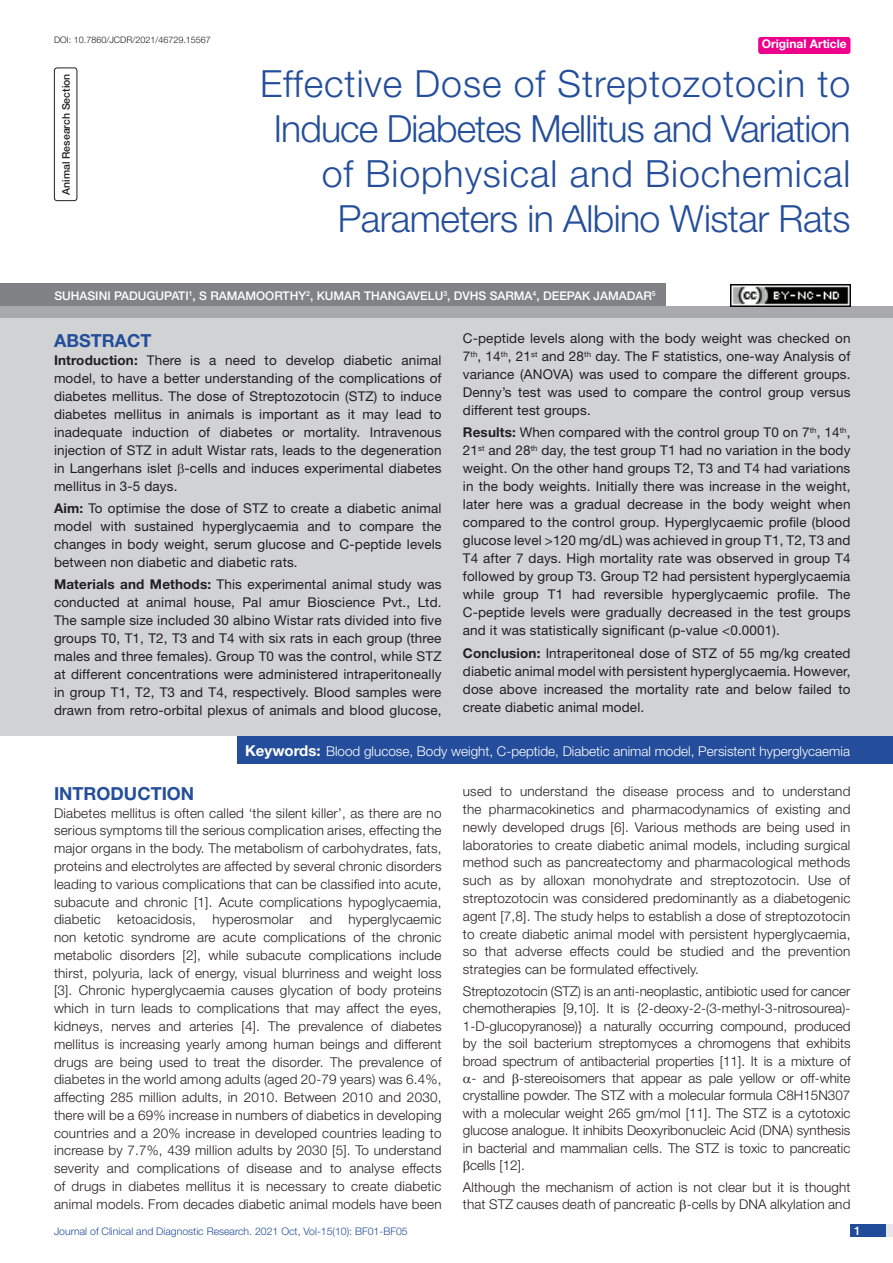
<style>
.page{position:relative;width:893px;height:1263px;background:#fff}
.page>*{position:absolute;margin:0;border:0;box-sizing:border-box;transform-origin:0 0}
.t1{font:300 37.5px/45px "Helvetica Neue";letter-spacing:-.015em;color:#244e9b;text-align:right}
.Heading{font:700 18px "Helvetica Neue";color:#244e9b}
.Abstract_head{font:700 18px "Helvetica Neue";color:#244e9b}
.Body_text{font:300 13.5px/17.9px "Helvetica Neue";color:#231f20;text-align:justify}
.Abstract_Text{font:13.5px/18px "Helvetica Neue";letter-spacing:.01em;color:#231f20;text-align:justify}
.Key_words{font:300 13.5px "Helvetica Neue";color:#fff}
.Author{font:500 12px "Helvetica Neue";color:#fff}
.t2{font:700 12px "Helvetica Neue";color:#fff}
.t3{font:300 10.5px "Helvetica Neue";color:#244e9b}
.section{font:500 10.5px "Helvetica Neue";color:#231f20}
.DOI{font:300 9px "Helvetica Neue";color:#231f20}
.s1{font-weight:700}
.s2{font-weight:700;font-size:15px}
</style>
<div class="page">
<div style="left:850px;top:1224px;width:43px;height:13px;background:#e6e7e9"></div>
<div style="left:850px;top:1224px;width:35px;height:13px;background:#214c99"></div>
<div style="left:758px;top:37px;width:92px;height:17px;background:#ed028c;border-radius:3px"></div>
<div style="left:54px;top:68px;width:23px;height:133px;border:1px solid #231f20;border-radius:3px"></div>
<div style="left:0;top:306px;width:893px;height:12px;background:#a8a9ad"></div>
<div style="left:0;top:284px;width:666px;height:22px;background:#808285"></div>
<div style="left:0;top:318px;width:893px;height:418px;background:#d1d2d4"></div>
<div style="left:237px;top:736px;width:656px;height:28px;background:#244e9b"></div>
<img style="left:730px;top:284px;width:120px;height:22px">
<p class="DOI" style="left:54px;top:35px;width:158px">DOI: 10.7860/JCDR/2021/46729.15567</p>
<p class="t2" style="left:762px;top:37px;width:87px">Original Article</p>
<p class="section" style="left:60px;top:195px;width:123px;rotate:-90deg">ANIMAL RESEARCH SECTION</p>
<p class="t1" style="left:260px;top:60px;width:592px">Effective Dose of Streptozotocin to Induce Diabetes Mellitus and Variation of Biophysical and Biochemical Parameters in Albino Wistar Rats</p>
<p class="Author" style="left:54px;top:288px;width:409px">SUHASINI PADUGUPATI<sup>1</sup>, S RAMAMOORTHY<sup>2</sup>, KUMAR THANGAVELU<sup>3</sup>, DVH</p>
<p class="Author" style="left:479px;top:288px;width:97px">S SARMA<sup>4</sup>, DEEPAK</p>
<p class="Author" style="left:594px;top:288px;width:64px">JAMADAR<sup>5</sup></p>
<p class="Abstract_head" style="left:54px;top:329px;width:99px">ABSTRACT</p>
<p class="Abstract_Text" style="left:54px;top:351px;width:389px"><span class="s1">Introduction:</span> There is a need to develop diabetic animal model, to have a better understanding of the complications of diabetes mellitus. The dose of Streptozotocin (STZ) to induce diabetes mellitus in animals is important as it may lead to inadequate induction of diabetes or mortality. Intravenous injection of STZ in adult Wistar rats, leads to the degeneration in Langerhans islet -cells and induces experimental diabetes mellitus in 3-5 days.</p>
<p class="Abstract_Text" style="left:54px;top:499px;width:389px"><span class="s1">Aim:</span> To optimise the dose of STZ to create a diabetic animal model with sustained hyperglycaemia and to compare the changes in body weight, serum glucose and C-peptide levels between non diabetic and diabetic rats.</p>
<p class="Abstract_Text" style="left:54px;top:575px;width:389px"><span class="s1">Materials and Methods:</span> This experimental animal study was conducted at animal house, Pal amur Bioscience Pvt., Ltd.<br>The sample size included 30 albino Wistar rats divided into five groups T0, T1, T2, T3 and T4 with six rats in each group (three males and three females). Group T0 was the control, while STZ at different concentrations were administered intraperitoneally in group T1, T2, T3 and T4, respectively. Blood samples were drawn from retro-orbital plexus of animals and blood glucose,</p>
<p class="Abstract_Text" style="left:463px;top:329px;width:389px">C-peptide levels along with the body weight was checked on 7<sup>th</sup>, 14<sup>th</sup>, 21<sup>st</sup> and 28<sup>th</sup> day. The F statistics, one-way Analysis of variance (ANOVA) was used to compare the different groups.<br>Denny’s test was used to compare the control group versus different test groups.</p>
<p class="Abstract_Text" style="left:463px;top:423px;width:389px"><span class="s1">Results:</span> When compared with the control group T0 on 7<sup>th</sup>, 14<sup>th</sup>, 21<sup>st</sup> and 28<sup>th</sup> day, the test group T1 had no variation in the body weight. On the other hand groups T2, T3 and T4 had variations in the body weights. Initially there was increase in the weight, later here was a gradual decrease in the body weight when compared to the control group. Hyperglycaemic profile (blood glucose level &gt;120 mg/dL) was achieved in group T1, T2, T3 and T4 after 7 days. High mortality rate was observed in group T4 followed by group T3. Group T2 had persistent hyperglycaemia while group T1 had reversible hyperglycaemic profile. The C-peptide levels were gradually decreased in the test groups and it was statistically significant (p-value &lt;0.0001).</p>
<p class="Abstract_Text" style="left:463px;top:644px;width:389px"><span class="s1">Conclusion:</span> Intraperitoneal dose of STZ of 55 mg/kg created diabetic animal model with persistent hyperglycaemia. However, dose above increased the mortality rate and below failed to create diabetic animal model.</p>
<p class="Key_words" style="left:245px;top:743px;width:606px"><span class="s2">Keywords:</span> Blood glucose, Body weight, C-peptide, Diabetic animal model, Persistent hyperglycaemia</p>
<p class="Heading" style="left:54px;top:782px;width:142px">INTRODUCTION</p>
<p class="Body_text" style="left:54px;top:803px;width:389px">Diabetes mellitus is often called ‘the silent killer’, as there are no serious symptoms till the serious complication arises, effecting the major organs in the body. The metabolism of carbohydrates, fats, proteins and electrolytes are affected by several chronic disorders leading to various complications that can be classified into acute, subacute and chronic [1]. Acute complications hypoglycaemia, diabetic ketoacidosis, hyperosmolar and hyperglycaemic non ketotic syndrome are acute complications of the chronic metabolic disorders [2], while subacute complications include thirst, polyuria, lack of energy, visual blurriness and weight loss [3]. Chronic hyperglycaemia causes glycation of body proteins which in turn leads to complications that may affect the eyes, kidneys, nerves and arteries [4]. The prevalence of diabetes mellitus is increasing yearly among human beings and different drugs are being used to treat the disorder. The prevalence of diabetes in the world among adults (aged 20-79 years) was 6.4%, affecting 285 million adults, in 2010. Between 2010 and 2030, there will be a 69% increase in numbers of diabetics in developing countries and a 20% increase in developed countries leading to increase by 7.7%, 439 million adults by 2030 [5]. To understand severity and complications of disease and to analyse effects of drugs in diabetes mellitus it is necessary to create diabetic animal models. From decades diabetic animal models have been</p>
<p class="Body_text" style="left:463px;top:782px;width:389px">used to understand the disease process and to understand the pharmacokinetics and pharmacodynamics of existing and newly developed drugs [6]. Various methods are being used in laboratories to create diabetic animal models, including surgical method such as pancreatectomy and pharmacological methods such as by alloxan monohydrate and streptozotocin. Use of streptozotocin was considered predominantly as a diabetogenic agent [7,8]. The study helps to establish a dose of streptozotocin to create diabetic animal model with persistent hyperglycaemia, so that adverse effects could be studied and the prevention strategies can be formulated effectively.</p>
<p class="Body_text" style="left:463px;top:982px;width:389px;line-height:17.4px">Streptozotocin (STZ) is an anti-neoplastic, antibiotic used for cancer chemotherapies [9,10]. It is {2-deoxy-2-(3-methyl-3-nitrosourea)- 1-D-glucopyranose)} a naturally occurring compound, produced by the soil bacterium streptomyces a chromogens that exhibits broad spectrum of antibacterial properties [11]. It is a mixture of</p>
<p class="Body_text" style="left:471px;top:1069px;width:381px">- and -stereoisomers that appear as pale yellow or off-white</p>
<p class="Body_text" style="left:463px;top:1086px;width:389px">crystalline powder. The STZ with a molecular formula C8H15N307</p>
<p class="Body_text" style="left:463px;top:1104px;width:389px">with a molecular weight 265 gm/mol [11]. The STZ is a cytotoxic</p>
<p class="Body_text" style="left:463px;top:1121px;width:389px">glucose analogue. It inhibits Deoxyribonucleic Acid (DNA) synthesis</p>
<p class="Body_text" style="left:463px;top:1138px;width:389px">in bacterial and mammalian cells. The STZ is toxic to pancreatic</p>
<p class="Body_text" style="left:470px;top:1156px;width:56px">cells [12].</p>
<p class="Body_text" style="left:463px;top:1178px;width:389px;line-height:17.2px">Although the mechanism of action is not clear but it is thought that STZ causes death of pancreatic -cells by DNA alkylation and</p>
<p class="t3" style="left:54px;top:1225px;width:355px">Journal of Clinical and Diagnostic Research. 2021 Oct, Vol-15(10): BF01-BF05</p>
<p class="Author" style="left:854px;top:1223px;width:8px">1</p>
</div>
